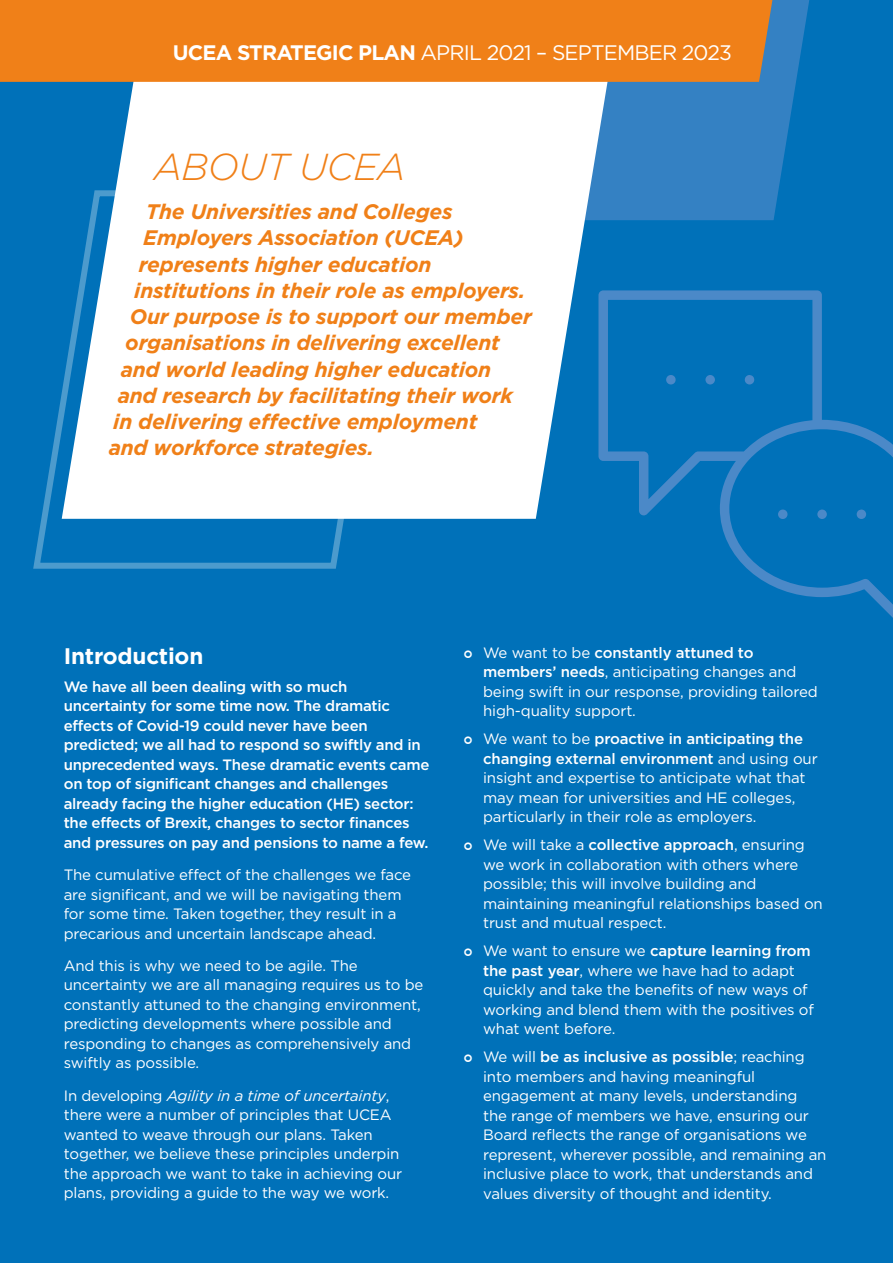
<style>
.page{position:relative;width:893px;height:1263px;background:#0071b9}
.page>*{position:absolute;margin:0;border:0;box-sizing:border-box;transform-origin:0 0}
.t1{font:italic 300 37.5px "Gotham";letter-spacing:-.02em;color:#f08018}
.t2{font:700 22.5px "Gotham";letter-spacing:-.01em;color:#fff}
.t3{font:italic 700 21px "Gotham";letter-spacing:-.01em;color:#f08018}
.t4{font:21px "Gotham";letter-spacing:-.04em;color:#fff}
.t5{font:15px/19.5px "Gotham";letter-spacing:-.01em;color:#fff}
.t6{font:500 15px/19.5px "Gotham";letter-spacing:-.02em;color:#fff}
.s1{font-weight:700}
.s2{font-style:italic}
.s3{font-weight:500}
</style>
<div class="page">
<svg style="left:609px;top:0;width:200px;height:220px;background:#2d7ec1"></svg>
<svg style="left:33px;top:392px;width:311px;height:177px"></svg>
<svg style="left:62px;top:82px;width:547px;height:437px;background:#e0edf6"></svg>
<div style="left:0;top:0;width:772px;height:82px;background:#f08018"></div>
<svg style="left:598px;top:290px;width:295px;height:328px"></svg>
<p class="t4" style="left:173px;top:40px;width:561px"><span class="s1">UCEA STRATEGIC PLAN</span> APRIL 2021 – SEPTEMBER 2023</p>
<p class="t1" style="left:154px;top:146px;width:253px">ABOUT UCEA</p>
<p class="t3" style="left:146px;top:200px;width:308px">The Universities and Colleges</p>
<p class="t3" style="left:143px;top:226px;width:322px">Employers Association (UCEA)</p>
<p class="t3" style="left:139px;top:252px;width:294px">represents higher education</p>
<p class="t3" style="left:134px;top:278px;width:393px">institutions in their role as employers.</p>
<p class="t3" style="left:130px;top:305px;width:404px">Our purpose is to support our member</p>
<p class="t3" style="left:125px;top:331px;width:376px">organisations in delivering excellent</p>
<p class="t3" style="left:121px;top:357px;width:372px">and world leading higher education</p>
<p class="t3" style="left:118px;top:383px;width:397px">and research by facilitating their work</p>
<p class="t3" style="left:113px;top:410px;width:366px">in delivering effective employment</p>
<p class="t3" style="left:109px;top:436px;width:267px">and workforce strategies.</p>
<p class="t2" style="left:64px;top:643px;width:141px">Introduction</p>
<p class="t6" style="left:64px;top:676px;width:367px">We have all been dealing with so much uncertainty for some time now. The dramatic effects of Covid-19 could never have been predicted; we all had to respond so swiftly and in unprecedented ways. These dramatic events came on top of significant changes and challenges already facing the higher education (HE) sector: the effects of Brexit, changes to sector finances and pressures on pay and pensions to name a few.</p>
<p class="t5" style="left:64px;top:865px;width:349px">The cumulative effect of the challenges we face are significant, and we will be navigating them for some time. Taken together, they result in a precarious and uncertain landscape ahead.</p>
<p class="t5" style="left:64px;top:956px;width:361px">And this is why we need to be agile. The uncertainty we are all managing requires us to be constantly attuned to the changing environment, predicting developments where possible and responding to changes as comprehensively and swiftly as possible.</p>
<p class="t5" style="left:64px;top:1085px;width:340px">In developing <span class="s2">Agility in a time of uncertainty</span>, there were a number of principles that UCEA wanted to weave through our plans. Taken together, we believe these principles underpin the approach we want to take in achieving our plans, providing a guide to the way we work.</p>
<p class="t5" style="left:483px;top:642px;width:336px">We want to be <span class="s3">constantly attuned to members’ needs</span>, anticipating changes and being swift in our response, providing tailored high-quality support.</p>
<p class="t5" style="left:483px;top:729px;width:336px">We want to be <span class="s3">proactive in anticipating the changing external environment</span> and using our insight and expertise to anticipate what that may mean for universities and HE colleges, particularly in their role as employers.</p>
<p class="t5" style="left:483px;top:835px;width:341px">We will take a <span class="s3">collective approach</span>, ensuring we work in collaboration with others where possible; this will involve building and maintaining meaningful relationships based on trust and mutual respect.</p>
<p class="t5" style="left:483px;top:941px;width:332px">We want to ensure we <span class="s3">capture learning from the past year</span>, where we have had to adapt quickly and take the benefits of new ways of working and blend them with the positives of what went before.</p>
<p class="t5" style="left:483px;top:1047px;width:345px">We will <span class="s3">be as inclusive as possible</span>; reaching into members and having meaningful engagement at many levels, understanding<br>the range of members we have, ensuring our Board reflects the range of organisations we represent, wherever possible, and remaining an inclusive place to work, that understands and values diversity of thought and identity.</p>
</div>
